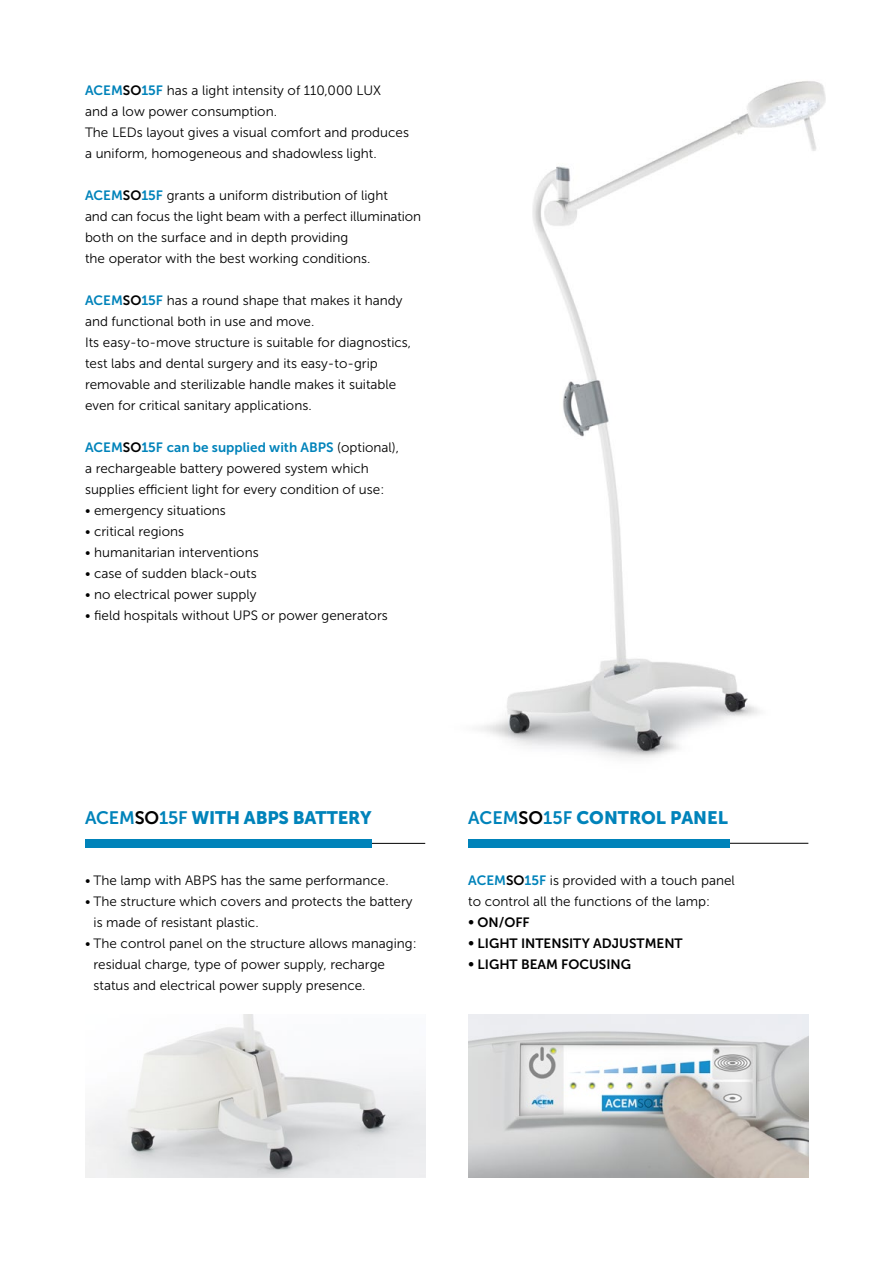
<style>
.page{position:relative;width:893px;height:1263px;background:#fff}
.page>*{position:absolute;margin:0;border:0;box-sizing:border-box;transform-origin:0 0}
.t1{font:18px "Museo Sans 900";letter-spacing:-.01em;color:#0083ba}
.t2{font:13.5px/21px "Museo Sans 300";color:#000}
.t3{font:13.5px "Museo Sans 700";color:#000}
.t4{font:13.5px "Museo Sans 700";color:#0083ba}
.s1{font-family:"Museo Sans 700";color:#0083ba}
.s2{font-family:"Museo Sans 700"}
.s3{color:#000}
.s4{font-family:"Museo Sans 300";color:#000}
.s5{font-family:"Museo Sans 700";color:#000}
</style>
<div class="page">
<img style="left:480px;top:81px;width:346px;height:677px">
<img style="left:85px;top:1014px;width:340px;height:164px">
<img style="left:468px;top:1014px;width:340px;height:164px">
<hr style="left:85px;top:843px;width:340px;height:1px;background:#000">
<div style="left:85px;top:839px;width:287px;height:9px;background:#0083ba"></div>
<hr style="left:468px;top:843px;width:340px;height:1px;background:#000">
<div style="left:468px;top:839px;width:262px;height:8px;background:#0083ba"></div>
<p class="t2" style="left:85px;top:80px;width:325px"><span class="s1">ACEM</span><span class="s2">SO</span><span class="s1">15F</span> has a light intensity of 110,000 LUX<br>and a low power consumption.<br>The LEDs layout gives a visual comfort and produces a uniform, homogeneous and shadowless light.</p>
<p class="t2" style="left:85px;top:185px;width:337px"><span class="s1">ACEM</span><span class="s2">SO</span><span class="s1">15F</span> grants a uniform distribution of light<br>and can focus the light beam with a perfect illumination both on the surface and in depth providing<br>the operator with the best working conditions.</p>
<p class="t2" style="left:85px;top:290px;width:328px"><span class="s1">ACEM</span><span class="s2">SO</span><span class="s1">15F</span> has a round shape that makes it handy and functional both in use and move.<br>Its easy-to-move structure is suitable for diagnostics, test labs and dental surgery and its easy-to-grip removable and sterilizable handle makes it suitable even for critical sanitary applications.</p>
<p class="t4" style="left:85px;top:440px;width:316px">ACEM<span class="s3">SO</span>15F can be supplied with ABPS <span class="s4">(optional),</span></p>
<p class="t2" style="left:85px;top:458px;width:301px">a rechargeable battery powered system which supplies efficient light for every condition of use:</p>
<p class="t2" style="left:85px;top:500px;width:142px">• emergency situations</p>
<p class="t2" style="left:85px;top:521px;width:101px">• critical regions</p>
<p class="t2" style="left:85px;top:542px;width:175px">• humanitarian interventions</p>
<p class="t2" style="left:85px;top:563px;width:173px">• case of sudden black-outs</p>
<p class="t2" style="left:85px;top:584px;width:173px">• no electrical power supply</p>
<p class="t2" style="left:85px;top:605px;width:304px">• field hospitals without UPS or power generators</p>
<h1 class="t1" style="left:85px;top:807px;width:288px"><span class="s2">ACEM</span><span class="s5">SO</span><span class="s2">15F</span> WITH ABPS BATTERY</h1>
<p class="t2" style="left:85px;top:870px;width:305px">• The lamp with ABPS has the same performance.</p>
<p class="t2" style="left:94px;top:891px;width:321px;text-indent:-9px">• The structure which covers and protects the battery is made of resistant plastic.</p>
<p class="t2" style="left:94px;top:933px;width:325px;text-indent:-9px">• The control panel on the structure allows managing: residual charge, type of power supply, recharge status and electrical power supply presence.</p>
<h1 class="t1" style="left:468px;top:807px;width:261px"><span class="s2">ACEM</span><span class="s5">SO</span><span class="s2">15F</span> CONTROL PANEL</h1>
<p class="t2" style="left:468px;top:870px;width:268px"><span class="s1">ACEM</span><span class="s2">SO</span><span class="s1">15F</span> is provided with a touch panel to control all the functions of the lamp:</p>
<p class="t3" style="left:468px;top:915px;width:63px">• ON/OFF</p>
<p class="t3" style="left:468px;top:936px;width:216px">• LIGHT INTENSITY ADJUSTMENT</p>
<p class="t3" style="left:468px;top:957px;width:164px">• LIGHT BEAM FOCUSING</p>
</div>
